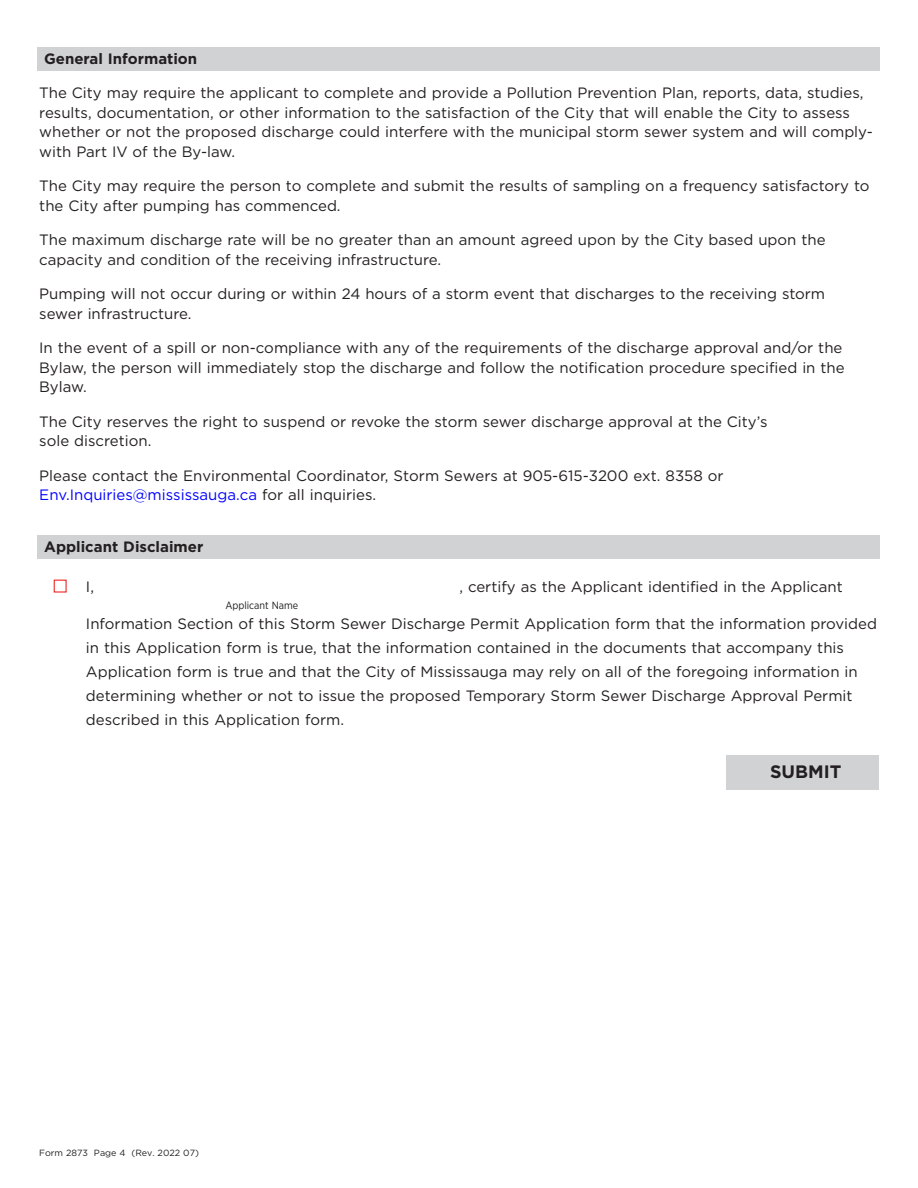
<style>
.page{position:relative;width:918px;height:1188px;background:#fff}
.page>*{position:absolute;margin:0;border:0;box-sizing:border-box;transform-origin:0 0}
.t1{font:700 18px "Gotham";color:#231f20}
.t2{font:15px/19.5px "Gotham";color:#231f20}
.t3{font:700 15px "Gotham";color:#231f20}
.t4{font:10.5px "Gotham Narrow";color:#231f20}
.t5{font:9px "Gotham";color:#231f20}
.s1{color:#00f}
</style>
<div class="page">
<div style="left:38px;top:536px;width:842px;height:23px;background:#d1d2d4"></div>
<div style="left:38px;top:47px;width:842px;height:23px;background:#d1d2d4"></div>
<div style="left:54px;top:580px;width:13px;height:13px;border:1px solid #ed2724"></div>
<div style="left:726px;top:755px;width:153px;height:34px;background:#d1d2d4"></div>
<p class="t3" style="left:44px;top:52px;width:155px">General Information</p>
<p class="t2" style="left:39px;top:84px;width:835px">The City may require the applicant to complete and provide a Pollution Prevention Plan, reports, data, studies, results, documentation, or other information to the satisfaction of the City that will enable the City to assess whether or not the proposed discharge could interfere with the municipal storm sewer system and will comply&shy;with Part IV of the By-law.</p>
<p class="t2" style="left:39px;top:177px;width:832px">The City may require the person to complete and submit the results of sampling on a frequency satisfactory to the City after pumping has commenced.</p>
<p class="t2" style="left:39px;top:231px;width:788px">The maximum discharge rate will be no greater than an amount agreed upon by the City based upon the capacity and condition of the receiving infrastructure.</p>
<p class="t2" style="left:39px;top:285px;width:787px">Pumping will not occur during or within 24 hours of a storm event that discharges to the receiving storm sewer infrastructure.</p>
<p class="t2" style="left:39px;top:339px;width:807px">In the event of a spill or non-compliance with any of the requirements of the discharge approval and/or the<br>Bylaw, the person will immediately stop the discharge and follow the notification procedure specified in the<br>Bylaw.</p>
<p class="t2" style="left:39px;top:413px;width:730px">The City reserves the right to suspend or revoke the storm sewer discharge approval at the City’s sole discretion.</p>
<p class="t2" style="left:39px;top:467px;width:686px">Please contact the Environmental Coordinator, Storm Sewers at 905-615-3200 ext. 8358 or<br><span class="s1">Env.Inquiries@mississauga.ca</span> for all inquiries.</p>
<p class="t3" style="left:44px;top:541px;width:161px">Applicant Disclaimer</p>
<p class="t2" style="left:86px;top:578px;width:10px">I,</p>
<p class="t2" style="left:459px;top:578px;width:385px">, certify as the Applicant identified in the Applicant</p>
<p class="t2" style="left:86px;top:613px;width:793px;line-height:24px">Information Section of this Storm Sewer Discharge Permit Application form that the information provided in this Application form is true, that the information contained in the documents that accompany this Application form is true and that the City of Mississauga may rely on all of the foregoing information in determining whether or not to issue the proposed Temporary Storm Sewer Discharge Approval Permit described in this Application form.</p>
<p class="t1" style="left:770px;top:765px;width:73px">SUBMIT</p>
<p class="t4" style="left:225px;top:599px;width:75px">Applicant Name</p>
<p class="t5" style="left:39px;top:1149px;width:161px">Form 2873 Page 4 (Rev. 2022 07)</p>
</div>
